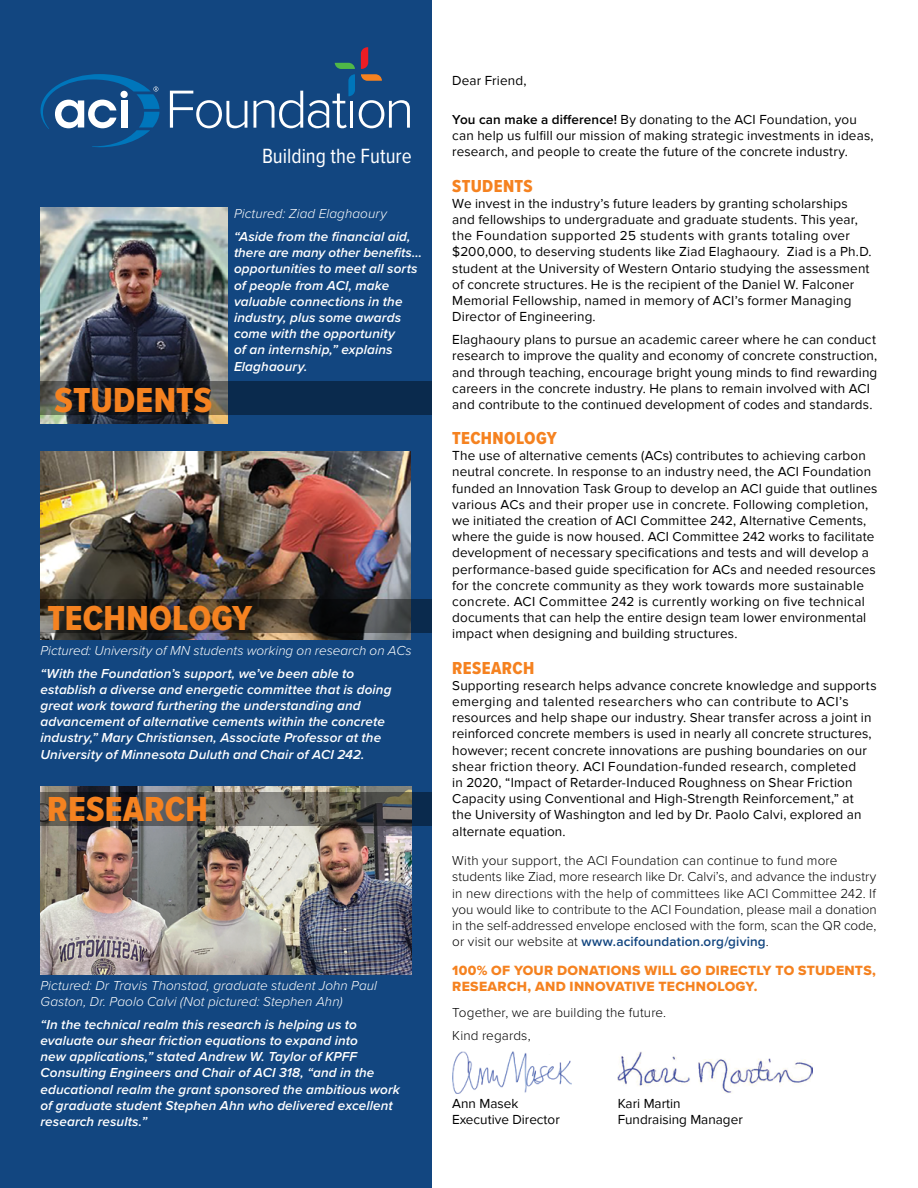
<style>
.page{position:relative;width:918px;height:1188px;background:#fff}
.page>*{position:absolute;margin:0;border:0;box-sizing:border-box;transform-origin:0 0}
.t1{font:36px "Proxima Nova Cond Extrabld";letter-spacing:.005em;color:#f58220}
.t2{font:21.3px "Proxima Nova Cond";color:#fff}
.t3{font:18px "Proxima Nova Cond Extrabld";letter-spacing:.02em;color:#f58220}
.t4{font:13.8px/16.5px "Proxima Nova Extrabld";letter-spacing:.02em;color:#f58220}
.t5{font:13.5px/16.2px "Proxima Nova";letter-spacing:.015em;color:#000}
.t6{font:italic 600 13.5px/16.2px "Proxima Nova";letter-spacing:.01em;color:#fff}
.t7{font:300 13.5px/16.2px "Proxima Nova";color:#000}
.t8{font:italic 300 13.5px/16.2px "Proxima Nova";letter-spacing:.005em;color:#fff}
.s1{font-weight:600}
.s2{font-weight:600;color:#124680}
</style>
<div class="page">
<div style="left:0;top:0;width:432px;height:1188px;background:#124680"></div>
<svg style="left:170px;top:91px;width:77px;height:37px"></svg>
<svg style="left:254px;top:47px;width:156px;height:81px"></svg>
<svg style="left:40px;top:74px;width:120px;height:73px"></svg>
<img style="left:40px;top:207px;width:188px;height:216px">
<img style="left:40px;top:787px;width:371px;height:188px">
<img style="left:40px;top:452px;width:371px;height:187px">
<svg style="left:40px;top:599px;width:392px;height:34px;background:#2f2c28"></svg>
<svg style="left:40px;top:381px;width:392px;height:34px;background:#17293c"></svg>
<svg style="left:40px;top:792px;width:392px;height:34px;background:#51514f"></svg>
<img style="left:452px;top:1052px;width:120px;height:42px">
<img style="left:618px;top:1052px;width:194px;height:41px">
<h2 class="t2" style="left:262px;top:141px;width:151px">Building the Future</h2>
<h1 class="t1" style="left:54px;top:373px;width:159px">STUDENTS</h1>
<p class="t8" style="left:234px;top:205px;width:154px">Pictured: Ziad Elaghaoury</p>
<p class="t6" style="left:234px;top:228px;width:190px">“Aside from the financial aid, there are many other benefits… opportunities to meet all sorts of people from ACI, make valuable connections in the industry, plus some awards come with the opportunity<br>of an internship,” explains<br>Elaghaoury.</p>
<h1 class="t1" style="left:48px;top:591px;width:206px">TECHNOLOGY</h1>
<p class="t8" style="left:40px;top:641px;width:373px">Pictured: University of MN students working on research on ACs</p>
<p class="t6" style="left:40px;top:665px;width:353px">“With the Foundation’s support, we’ve been able to establish a diverse and energetic committee that is doing great work toward furthering the understanding and advancement of alternative cements within the concrete industry,” Mary Christiansen, Associate Professor at the University of Minnesota Duluth and Chair of ACI 242.</p>
<h1 class="t1" style="left:47px;top:783px;width:162px">RESEARCH</h1>
<p class="t8" style="left:41px;top:976px;width:338px">Pictured: Dr Travis Thonstad, graduate student John Paul<br>Gaston, Dr. Paolo Calvi (Not pictured: Stephen Ahn)</p>
<p class="t6" style="left:41px;top:1016px;width:361px">“In the technical realm this research is helping us to evaluate our shear friction equations to expand into<br>new applications,” stated Andrew W. Taylor of KPFF Consulting Engineers and Chair of ACI 318, “and in the educational realm the grant sponsored the ambitious work of graduate student Stephen Ahn who delivered excellent research results.”</p>
<p class="t5" style="left:452px;top:73px;width:76px">Dear Friend,</p>
<p class="t5" style="left:452px;top:112px;width:423px"><span class="s1">You can make a difference!</span> By donating to the ACI Foundation, you can help us fulfill our mission of making strategic investments in ideas, research, and people to create the future of the concrete industry.</p>
<h3 class="t3" style="left:452px;top:172px;width:82px">STUDENTS</h3>
<p class="t5" style="left:452px;top:195px;width:421px">We invest in the industry’s future leaders by granting scholarships and fellowships to undergraduate and graduate students. This year, the Foundation supported 25 students with grants totaling over $200,000, to deserving students like Ziad Elaghaoury. Ziad is a Ph.D. student at the University of Western Ontario studying the assessment of concrete structures. He is the recipient of the Daniel W. Falconer Memorial Fellowship, named in memory of ACI’s former Managing Director of Engineering.</p>
<p class="t5" style="left:452px;top:332px;width:427px">Elaghaoury plans to pursue an academic career where he can conduct research to improve the quality and economy of concrete construction, and through teaching, encourage bright young minds to find rewarding careers in the concrete industry. He plans to remain involved with ACI and contribute to the continued development of codes and standards.</p>
<h3 class="t3" style="left:452px;top:425px;width:106px">TECHNOLOGY</h3>
<p class="t5" style="left:452px;top:448px;width:427px">The use of alternative cements (ACs) contributes to achieving carbon neutral concrete. In response to an industry need, the ACI Foundation funded an Innovation Task Group to develop an ACI guide that outlines various ACs and their proper use in concrete. Following completion, we initiated the creation of ACI Committee 242, Alternative Cements, where the guide is now housed. ACI Committee 242 works to facilitate development of necessary specifications and tests and will develop a performance-based guide specification for ACs and needed resources for the concrete community as they work towards more sustainable concrete. ACI Committee 242 is currently working on five technical documents that can help the entire design team lower environmental impact when designing and building structures.</p>
<h3 class="t3" style="left:452px;top:654px;width:84px">RESEARCH</h3>
<p class="t5" style="left:452px;top:677px;width:426px">Supporting research helps advance concrete knowledge and supports emerging and talented researchers who can contribute to ACI’s resources and help shape our industry. Shear transfer across a joint in reinforced concrete members is used in nearly all concrete structures, however; recent concrete innovations are pushing boundaries on our shear friction theory. ACI Foundation-funded research, completed<br>in 2020, “Impact of Retarder-Induced Roughness on Shear Friction Capacity using Conventional and High-Strength Reinforcement,” at<br>the University of Washington and led by Dr. Paolo Calvi, explored an alternate equation.</p>
<p class="t7" style="left:452px;top:852px;width:426px">With your support, the ACI Foundation can continue to fund more students like Ziad, more research like Dr. Calvi’s, and advance the industry in new directions with the help of committees like ACI Committee 242. If you would like to contribute to the ACI Foundation, please mail a donation in the self-addressed envelope enclosed with the form, scan the QR code, or visit our website at <span class="s2">www.acifoundation.org/giving</span>.</p>
<p class="t4" style="left:452px;top:962px;width:425px">100% OF YOUR DONATIONS WILL GO DIRECTLY TO STUDENTS,<br>RESEARCH, AND INNOVATIVE TECHNOLOGY.</p>
<p class="t7" style="left:452px;top:1000px;width:215px;line-height:23px">Together, we are building the future.<br>Kind regards,</p>
<p class="t5" style="left:452px;top:1096px;width:109px">Ann Masek<br>Executive Director</p>
<p class="t5" style="left:618px;top:1096px;width:127px">Kari Martin<br>Fundraising Manager</p>
</div>
